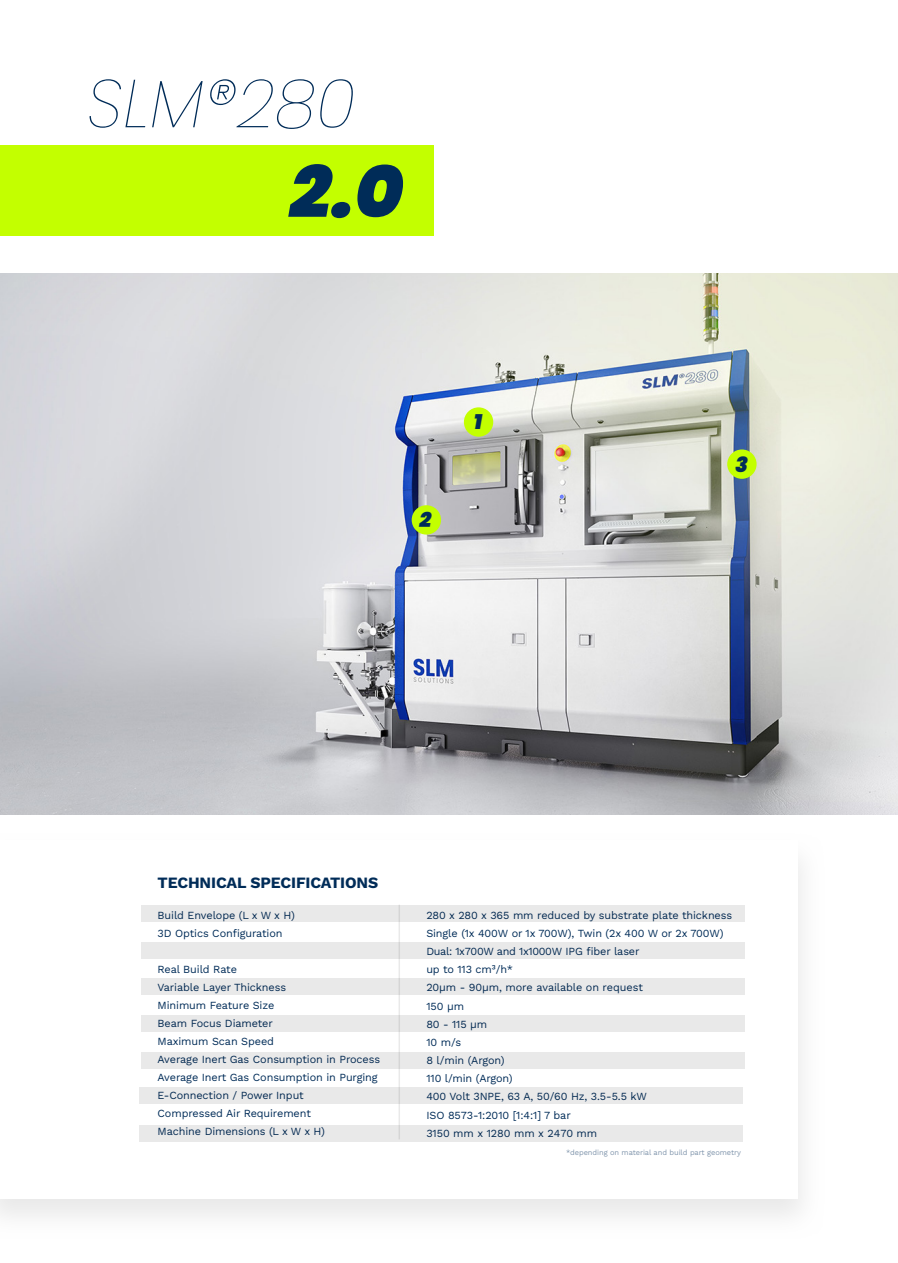
<style>
.page{position:relative;width:898px;height:1263px;background:#fff}
.page>*{position:absolute;margin:0;border:0;box-sizing:border-box;transform-origin:0 0}
.t1{font:italic 900 73.5px "Poppins";color:#002c58}
.t2{font:italic 100 67.5px "Poppins";color:#002c58}
.t3{font:italic 900 21px "Poppins";color:#002c58}
.t4{font:700 15.75px "Work Sans";letter-spacing:-.01em;color:#002c58}
.t5{font:10.8px/18.1px "Work Sans";letter-spacing:-.01em;color:#002c58}
.t6{font:7.5px "Work Sans";letter-spacing:-.01em;color:#8095ac}
</style>
<div class="page">
<div style="left:0;top:145px;width:434px;height:91px;background:#c3ff00"></div>
<div style="left:0;top:832px;width:824px;height:407px;background:linear-gradient(to right,#f6f6f6,#f7f7f7)"></div>
<div style="left:0;top:840px;width:796px;height:358px;background:#fff"></div>
<hr style="left:398px;top:905px;width:2px;height:234px;background:#231f20">
<div style="left:141px;top:905px;width:603px;height:17px;background:#e9e9e9"></div>
<div style="left:141px;top:978px;width:603px;height:17px;background:#e9e9e9"></div>
<div style="left:139px;top:1125px;width:603px;height:16px;background:#e9e9e9"></div>
<div style="left:141px;top:1015px;width:603px;height:16px;background:#e9e9e9"></div>
<div style="left:141px;top:1052px;width:603px;height:17px;background:#e9e9e9"></div>
<div style="left:139px;top:1087px;width:603px;height:17px;background:#e9e9e9"></div>
<img style="left:0;top:274px;width:897px;height:540px">
<div style="left:463px;top:407px;width:30px;height:30px;background:#c3ff00;border-radius:50%"></div>
<div style="left:411px;top:505px;width:30px;height:30px;background:#c3ff00;border-radius:50%"></div>
<div style="left:727px;top:449px;width:29px;height:30px;background:#c3ff00;border-radius:50%"></div>
<div style="left:141px;top:942px;width:603px;height:17px;background:#e9e9e9"></div>
<h2 class="t2" style="left:87px;top:64px;width:269px">SLM®280</h2>
<h1 class="t1" style="left:289px;top:149px;width:115px">2.0</h1>
<h3 class="t3" style="left:419px;top:508px;width:13px">2</h3>
<h3 class="t3" style="left:473px;top:410px;width:10px">1</h3>
<h3 class="t3" style="left:734px;top:453px;width:14px">3</h3>
<h3 class="t4" style="left:157px;top:871px;width:222px">TECHNICAL SPECIFICATIONS</h3>
<p class="t5" style="left:157px;top:905px;width:139px">Build Envelope (L x W x H)<br>3D Optics Configuration</p>
<p class="t5" style="left:157px;top:959px;width:224px">Real Build Rate<br>Variable Layer Thickness<br>Minimum Feature Size<br>Beam Focus Diameter<br>Maximum Scan Speed<br>Average Inert Gas Consumption in Process<br>Average Inert Gas Consumption in Purging<br>E-Connection / Power Input<br>Compressed Air Requirement<br>Machine Dimensions (L x W x H)</p>
<p class="t5" style="left:426px;top:905px;width:307px">280 x 280 x 365 mm reduced by substrate plate thickness<br>Single (1x 400W or 1x 700W), Twin (2x 400 W or 2x 700W)<br>Dual: 1x700W and 1x1000W IPG fiber laser<br>up to 113 cm³/h*<br>20µm - 90µm, more available on request<br>150 μm<br>80 - 115 μm<br>10 m/s<br>8 l/min (Argon)<br>110 l/min (Argon)<br>400 Volt 3NPE, 63 A, 50/60 Hz, 3.5-5.5 kW<br>ISO 8573-1:2010 [1:4:1] 7 bar<br>3150 mm x 1280 mm x 2470 mm</p>
<p class="t6" style="left:566px;top:1147px;width:176px">*depending on material and build part geometry</p>
</div>
